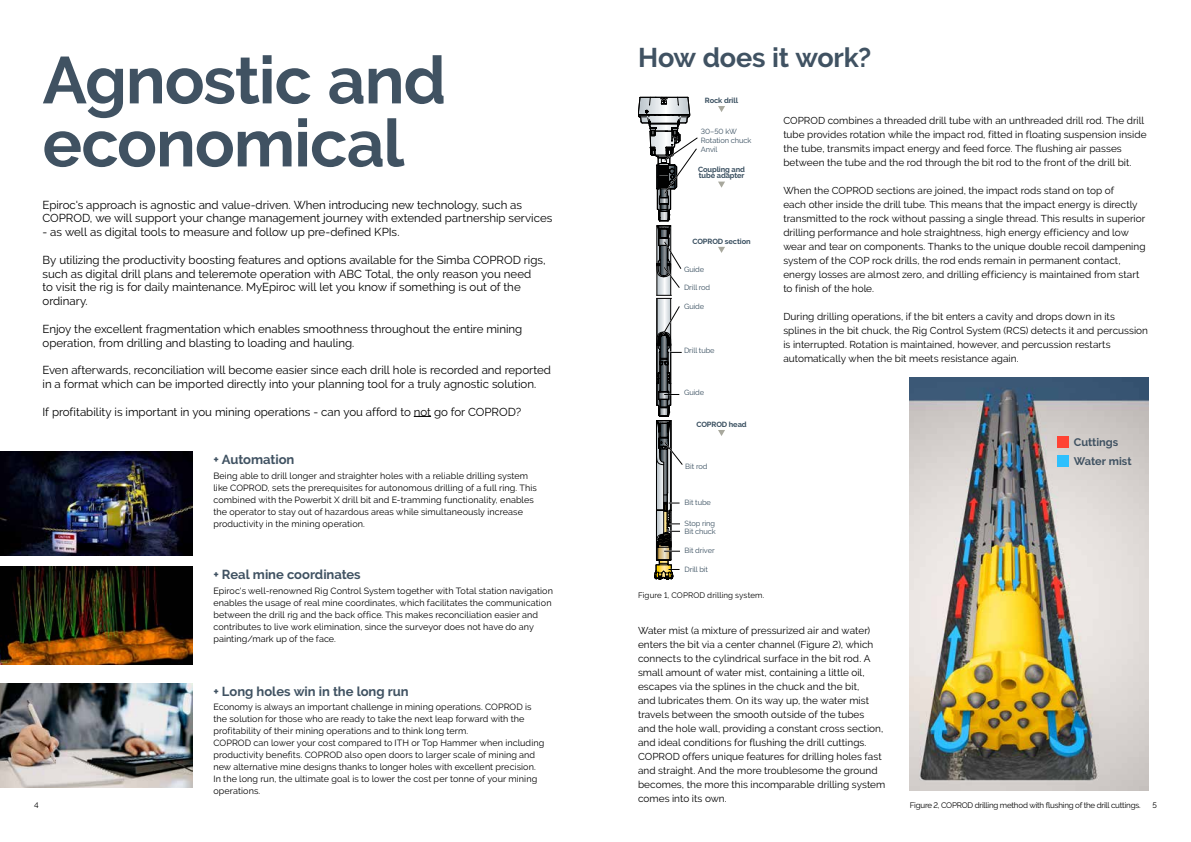
<style>
.page{position:relative;width:1191px;height:842px;background:#fff}
.page>*{position:absolute;margin:0;border:0;box-sizing:border-box;transform-origin:0 0}
.t1{font:700 66px/63px "Raleway";letter-spacing:-.015em;color:#405262}
.t2{font:700 27px "Raleway";letter-spacing:-.01em;color:#405262}
.t3{font:700 13px "Raleway";letter-spacing:-.005em;color:#405262}
.t4{font:11.5px/13.8px "Raleway";color:#000}
.t5{font:700 11px/18.9px "Raleway";color:#405262}
.t6{font:10px/14px "Raleway";letter-spacing:.005em;color:#000}
.t7{font:9px/12px "Raleway";letter-spacing:.01em;color:#000}
.t8{font:8px "Raleway";letter-spacing:-.025em;color:#000}
.t9{font:8px "Raleway";letter-spacing:.015em;color:#000}
.t10{font:7.5px/8.9px "Raleway";letter-spacing:-.01em;color:#364c5d}
.t11{font:700 7.5px/6.5px "Raleway";letter-spacing:-.01em;color:#364c5d}
</style>
<div class="page">
<img style="left:0;top:567px;width:193px;height:97px">
<img style="left:0;top:683px;width:193px;height:104px">
<img style="left:909px;top:378px;width:239px;height:412px">
<svg style="left:414px;top:416px;width:17px;height:1px"></svg>
<div style="left:1056px;top:436px;width:12px;height:12px;background:#ff4334"></div>
<div style="left:1056px;top:455px;width:12px;height:12px;background:#2ec0fd"></div>
<svg style="left:718px;top:247px;width:7px;height:6px"></svg>
<svg style="left:718px;top:106px;width:7px;height:6px"></svg>
<svg style="left:718px;top:182px;width:7px;height:6px"></svg>
<svg style="left:638px;top:96px;width:60px;height:484px"></svg>
<svg style="left:718px;top:430px;width:7px;height:6px"></svg>
<img style="left:0;top:452px;width:193px;height:103px">
<h1 class="t1" style="left:43px;top:49px;width:405px">Agnostic and economical</h1>
<h2 class="t2" style="left:638px;top:42px;width:235px">How does it work?</h2>
<p class="t4" style="left:43px;top:198px;width:511px">Epiroc's approach is agnostic and value-driven. When introducing new technology, such as<br>COPROD, we will support your change management journey with extended partnership services</p>
<p class="t4" style="left:43px;top:225px;width:358px">- as well as digital tools to measure and follow up pre-defined KPIs.</p>
<p class="t4" style="left:43px;top:253px;width:504px">By utilizing the productivity boosting features and options available for the Simba COPROD rigs, such as digital drill plans and teleremote operation with ABC Total, the only reason you need<br>to visit the rig is for daily maintenance. MyEpiroc will let you know if something is out of the ordinary.</p>
<p class="t4" style="left:43px;top:322px;width:481px">Enjoy the excellent fragmentation which enables smoothness throughout the entire mining operation, from drilling and blasting to loading and hauling.</p>
<p class="t4" style="left:43px;top:363px;width:510px">Even afterwards, reconciliation will become easier since each drill hole is recorded and reported in a format which can be imported directly into your planning tool for a truly agnostic solution.</p>
<p class="t4" style="left:43px;top:405px;width:480px">If profitability is important in you mining operations - can you afford to not go for COPROD?</p>
<p class="t11" style="left:705px;top:97px;width:35px">Rock drill</p>
<p class="t6" style="left:783px;top:114px;width:365px">COPROD combines a threaded drill tube with an unthreaded drill rod. The drill tube provides rotation while the impact rod, fitted in floating suspension inside the tube, transmits impact energy and feed force. The flushing air passes between the tube and the rod through the bit rod to the front of the drill bit.</p>
<p class="t6" style="left:783px;top:184px;width:364px">When the COPROD sections are joined, the impact rods stand on top of<br>each other inside the drill tube. This means that the impact energy is directly transmitted to the rock without passing a single thread. This results in superior drilling performance and hole straightness, high energy efficiency and low wear and tear on components. Thanks to the unique double recoil dampening system of the COP rock drills, the rod ends remain in permanent contact, energy losses are almost zero, and drilling efficiency is maintained from start to finish of the hole.</p>
<p class="t6" style="left:783px;top:310px;width:366px">During drilling operations, if the bit enters a cavity and drops down in its splines in the bit chuck, the Rig Control System (RCS) detects it and percussion is interrupted. Rotation is maintained, however, and percussion restarts automatically when the bit meets resistance again.</p>
<p class="t10" style="left:701px;top:127px;width:52px">30–50 kW<br>Rotation chuck<br>Anvil</p>
<p class="t11" style="left:698px;top:166px;width:49px">Coupling and tube adapter</p>
<p class="t11" style="left:692px;top:238px;width:60px">COPROD section</p>
<p class="t10" style="left:684px;top:264px;width:22px">Guide</p>
<p class="t10" style="left:684px;top:283px;width:28px">Drill rod</p>
<p class="t10" style="left:684px;top:302px;width:22px">Guide</p>
<p class="t10" style="left:684px;top:346px;width:32px">Drill tube</p>
<p class="t10" style="left:684px;top:388px;width:22px">Guide</p>
<p class="t11" style="left:696px;top:421px;width:52px">COPROD head</p>
<p class="t5" style="left:1073px;top:433px;width:59px">Cuttings<br>Water mist</p>
<h3 class="t3" style="left:213px;top:452px;width:82px">+ Automation</h3>
<p class="t7" style="left:213px;top:470px;width:325px">Being able to drill longer and straighter holes with a reliable drilling system like COPROD, sets the prerequisites for autonomous drilling of a full ring. This combined with the Powerbit X drill bit and E-tramming functionality, enables the operator to stay out of hazardous areas while simultaneously increase productivity in the mining operation.</p>
<p class="t10" style="left:685px;top:461px;width:24px">Bit rod</p>
<p class="t10" style="left:684px;top:498px;width:28px">Bit tube</p>
<p class="t10" style="left:684px;top:519px;width:33px;line-height:8px">Stop ring<br>Bit chuck</p>
<p class="t10" style="left:684px;top:546px;width:32px">Bit driver</p>
<p class="t10" style="left:684px;top:565px;width:25px">Drill bit</p>
<h3 class="t3" style="left:213px;top:567px;width:149px">+ Real mine coordinates</h3>
<p class="t7" style="left:213px;top:585px;width:341px">Epiroc's well-renowned Rig Control System together with Total station navigation enables the usage of real mine coordinates, which facilitates the communication between the drill rig and the back office. This makes reconciliation easier and contributes to live work elimination, since the surveyor does not have do any painting/mark up of the face.</p>
<p class="t9" style="left:638px;top:590px;width:128px">Figure 1, COPROD drilling system.</p>
<p class="t6" style="left:638px;top:623px;width:249px">Water mist (a mixture of pressurized air and water) enters the bit via a center channel (Figure 2), which connects to the cylindrical surface in the bit rod. A small amount of water mist, containing a little oil, escapes via the splines in the chuck and the bit,<br>and lubricates them. On its way up, the water mist travels between the smooth outside of the tubes<br>and the hole wall, providing a constant cross section, and ideal conditions for flushing the drill cuttings.<br>COPROD offers unique features for drilling holes fast and straight. And the more troublesome the ground becomes, the more this incomparable drilling system comes into its own.</p>
<h3 class="t3" style="left:213px;top:684px;width:197px">+ Long holes win in the long run</h3>
<p class="t7" style="left:213px;top:701px;width:332px">Economy is always an important challenge in mining operations. COPROD is the solution for those who are ready to take the next leap forward with the profitability of their mining operations and to think long term.<br>COPROD can lower your cost compared to ITH or Top Hammer when including productivity benefits. COPROD also open doors to larger scale of mining and new alternative mine designs thanks to longer holes with excellent precision.<br>In the long run, the ultimate goal is to lower the cost per tonne of your mining operations.</p>
<p class="t8" style="left:909px;top:800px;width:232px">Figure 2, COPROD drilling method with flushing of the drill cuttings.</p>
<p class="t8" style="left:34px;top:800px;width:6px">4</p>
<p class="t8" style="left:1152px;top:800px;width:6px">5</p>
</div>
